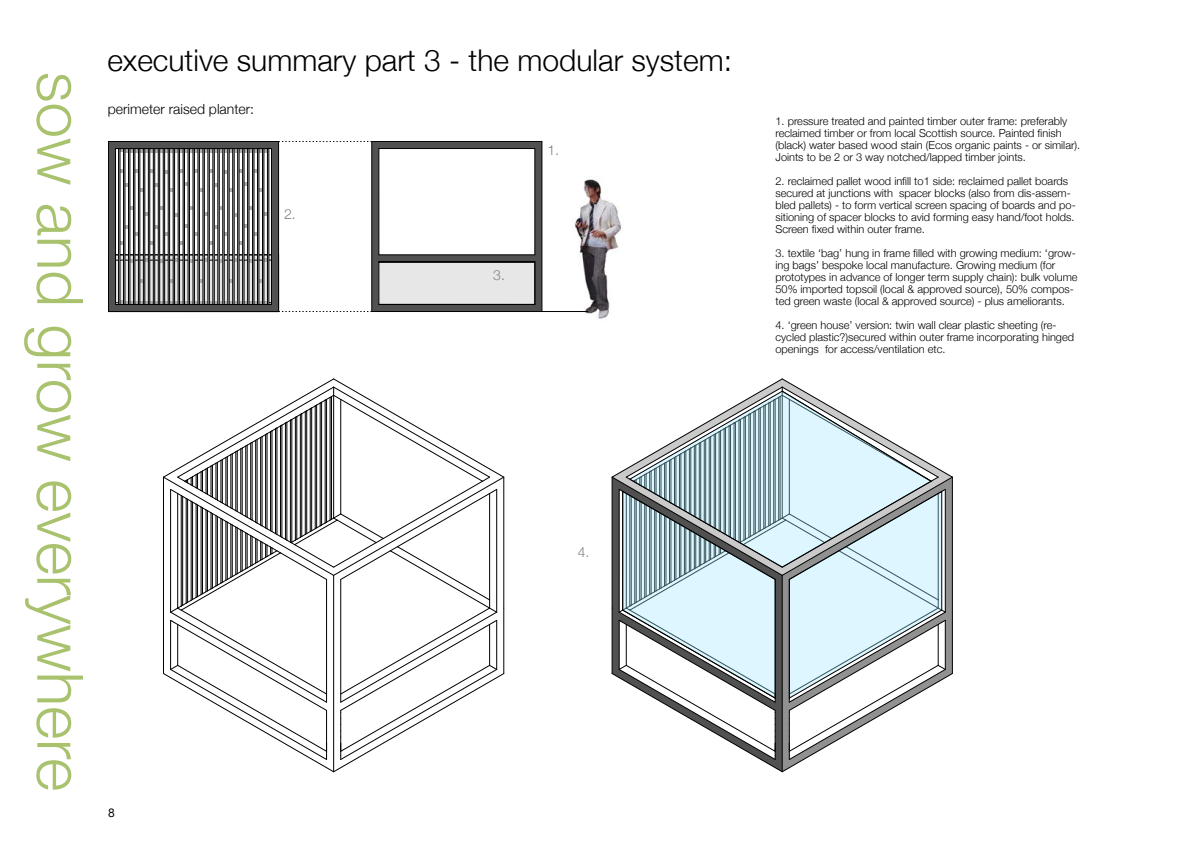
<style>
.page{position:relative;width:1191px;height:842px;background:#fff}
.page>*{position:absolute;margin:0;border:0;box-sizing:border-box;transform-origin:0 0}
.t1{font:300 64px "Helvetica Neue";color:#a8c26d}
.t2{font:300 30px "Helvetica Neue";color:#000}
.t3{font:300 14px "Helvetica Neue";color:#000}
.t4{font:300 14px "Helvetica Neue";color:#808284}
.t5{font:300 11px/12px "Helvetica Neue";color:#000}
</style>
<div class="page">
<img style="left:572px;top:179px;width:50px;height:140px">
<hr style="left:542px;top:311px;width:46px;height:1px;background:#000">
<hr style="left:542px;top:141px;width:1px;height:170px;background:#000">
<svg style="left:108px;top:141px;width:434px;height:171px"></svg>
<hr style="left:534px;top:149px;width:1px;height:106px;background:#000">
<hr style="left:379px;top:149px;width:1px;height:106px;background:#000">
<hr style="left:372px;top:311px;width:170px;height:1px;background:#000">
<hr style="left:371px;top:141px;width:1px;height:170px;background:#000">
<hr style="left:379px;top:255px;width:156px;height:1px;background:#000">
<hr style="left:534px;top:262px;width:1px;height:42px;background:#000">
<hr style="left:379px;top:304px;width:156px;height:1px;background:#000">
<hr style="left:379px;top:262px;width:156px;height:1px;background:#000">
<svg style="left:163px;top:379px;width:341px;height:393px"></svg>
<hr style="left:952px;top:608px;width:1px;height:65px;background:#000">
<hr style="left:952px;top:477px;width:1px;height:131px;background:#000">
<svg style="left:612px;top:379px;width:340px;height:393px"></svg>
<h1 class="t1" style="left:99px;top:72px;width:721px;rotate:90deg">sow and grow everywhere</h1>
<h2 class="t2" style="left:107px;top:42px;width:626px">executive summary part 3 - the modular system:</h2>
<p class="t3" style="left:108px;top:100px;width:148px">perimeter raised planter:</p>
<p class="t4" style="left:284px;top:205px;width:13px">2.</p>
<p class="t4" style="left:547px;top:141px;width:13px">1.</p>
<p class="t4" style="left:493px;top:266px;width:13px">3.</p>
<p class="t4" style="left:578px;top:544px;width:13px">4.</p>
<p class="t5" style="left:775px;top:115px;width:306px">1. pressure treated and painted timber outer frame: preferably reclaimed timber or from local Scottish source. Painted finish (black) water based wood stain (Ecos organic paints - or similar).<br>Joints to be 2 or 3 way notched/lapped timber joints.</p>
<p class="t5" style="left:775px;top:175px;width:302px">2. reclaimed pallet wood infill to1 side: reclaimed pallet boards secured at junctions with spacer blocks (also from dis-assem&shy;bled pallets) - to form vertical screen spacing of boards and po&shy;sitioning of spacer blocks to avid forming easy hand/foot holds.<br>Screen fixed within outer frame.</p>
<p class="t5" style="left:775px;top:247px;width:303px">3. textile ‘bag’ hung in frame filled with growing medium: ‘grow&shy;ing bags’ bespoke local manufacture. Growing medium (for prototypes in advance of longer term supply chain): bulk volume 50% imported topsoil (local &amp; approved source), 50% compos&shy;ted green waste (local &amp; approved source) - plus ameliorants.</p>
<p class="t5" style="left:775px;top:319px;width:300px">4. ‘green house’ version: twin wall clear plastic sheeting (re&shy;cycled plastic?)secured within outer frame incorporating hinged openings for access/ventilation etc.</p>
</div>
